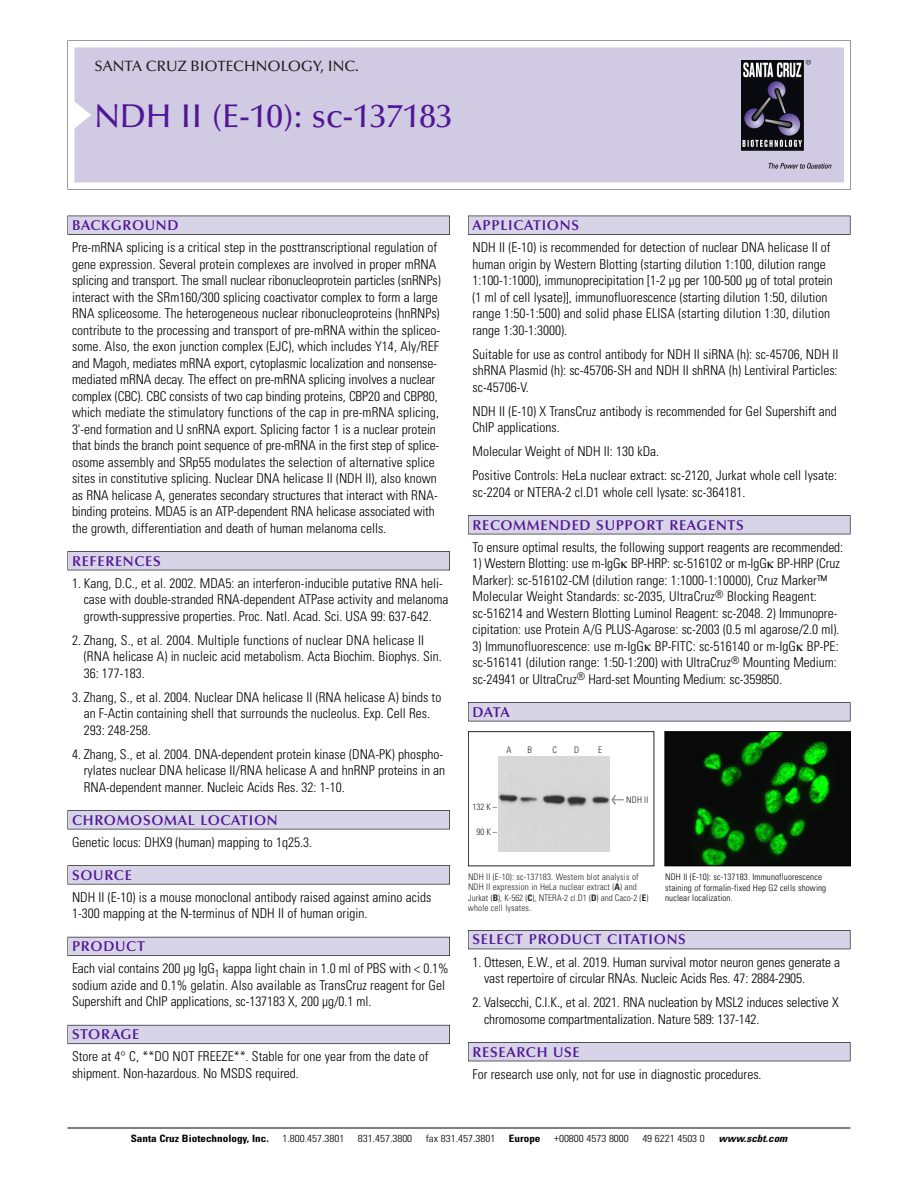
<style>
.page{position:relative;width:918px;height:1188px;background:#fff}
.page>*{position:absolute;margin:0;border:0;box-sizing:border-box;transform-origin:0 0}
.t1{font:500 33px "Optima";color:#511695}
.t2{font:500 15px "Optima";color:#231f20}
.t3{font:600 14.25px "Optima";letter-spacing:.05em;color:#511695}
.t4{font:300 condensed 13.5px/16.5px "Univers";color:#000}
.t5{font:300 condensed 10.2px "Univers";color:#000;scale:1.1 1}
.t6{font:700 condensed 10.2px "Univers";color:#000;scale:1.1 1}
.t7{font:italic 700 condensed 10.2px "Univers";color:#000;scale:1.1 1}
.t8{font:300 condensed 9px/10.5px "Univers";letter-spacing:.015em;color:#272627}
.t9{font:300 condensed 9px/10.5px "Univers";letter-spacing:.015em;color:#000}
.s1{font-family:"Meta Plus";font-weight:400;font-stretch:normal;font-size:10.5px}
.s2{font-weight:700}
</style>
<div class="page">
<svg style="left:68px;top:40px;width:783px;height:149px"></svg>
<div style="left:74px;top:47px;width:770px;height:135px;background:#d1cae3"></div>
<img style="left:741px;top:60px;width:90px;height:108px">
<div style="left:68px;top:216px;width:382px;height:19px;background:#535256"></div>
<div style="left:68px;top:216px;width:381px;height:18px;background:#d7d4e8"></div>
<div style="left:68px;top:551px;width:382px;height:19px;background:#515155"></div>
<div style="left:68px;top:552px;width:381px;height:18px;background:#d7d4e8"></div>
<div style="left:68px;top:810px;width:382px;height:19px;background:#545357"></div>
<div style="left:68px;top:811px;width:381px;height:18px;background:#d7d4e8"></div>
<div style="left:68px;top:865px;width:382px;height:19px;background:#575659"></div>
<div style="left:68px;top:866px;width:381px;height:18px;background:#d7d4e8"></div>
<div style="left:68px;top:937px;width:382px;height:19px;background:#595860"></div>
<div style="left:68px;top:937px;width:381px;height:18px;background:#d7d4e8"></div>
<div style="left:68px;top:1025px;width:382px;height:19px;background:#64626c"></div>
<div style="left:68px;top:1025px;width:381px;height:18px;background:#d7d4e8"></div>
<div style="left:468px;top:216px;width:382px;height:19px;background:#535256"></div>
<div style="left:468px;top:216px;width:382px;height:18px;background:#d7d4e8"></div>
<div style="left:468px;top:515px;width:382px;height:19px;background:#515155"></div>
<div style="left:468px;top:516px;width:382px;height:18px;background:#d7d4e8"></div>
<div style="left:468px;top:702px;width:382px;height:19px;background:#545357"></div>
<div style="left:468px;top:703px;width:382px;height:18px;background:#d7d4e8"></div>
<div style="left:468px;top:930px;width:382px;height:19px;background:#525158"></div>
<div style="left:468px;top:931px;width:382px;height:18px;background:#d7d4e8"></div>
<div style="left:468px;top:1042px;width:382px;height:19px;background:#515056"></div>
<div style="left:468px;top:1043px;width:382px;height:18px;background:#d7d4e8"></div>
<hr style="left:68px;top:1128px;width:782px;height:1px;background:#000">
<img style="left:666px;top:733px;width:183px;height:131px">
<div style="left:664px;top:731px;width:187px;height:135px;border:1px solid #000"></div>
<div style="left:468px;top:731px;width:186px;height:135px;border:1px solid #272627"></div>
<img style="left:498px;top:756px;width:111px;height:96px">
<p class="t2" style="left:94px;top:60px;width:266px">SANTA CRUZ BIOTECHNOLOGY, INC.</p>
<p class="t1" style="left:94px;top:102px;width:360px">NDH II (E-10): sc-137183</p>
<p class="t3" style="left:72px;top:219px;width:108px">BACKGROUND</p>
<p class="t4" style="left:72px;top:240px;width:370px">Pre-mRNA splicing is a critical step in the posttranscriptional regulation of gene expression. Several protein complexes are involved in proper mRNA splicing and transport. The small nuclear ribonucleoprotein particles (snRNPs) interact with the SRm160/300 splicing coactivator complex to form a large RNA spliceosome. The heterogeneous nuclear ribonucleoproteins (hnRNPs) contribute to the processing and transport of pre-mRNA within the spliceo&shy;some. Also, the exon junction complex (EJC), which includes Y14, Aly/REF and Magoh, mediates mRNA export, cytoplasmic localization and nonsense&shy;mediated mRNA decay. The effect on pre-mRNA splicing involves a nuclear complex (CBC). CBC consists of two cap binding proteins, CBP20 and CBP80, which mediate the stimulatory functions of the cap in pre-mRNA splicing, 3'-end formation and U snRNA export. Splicing factor 1 is a nuclear protein that binds the branch point sequence of pre-mRNA in the first step of splice&shy;osome assembly and SRp55 modulates the selection of alternative splice sites in constitutive splicing. Nuclear DNA helicase II (NDH II), also known as RNA helicase A, generates secondary structures that interact with RNA&shy;binding proteins. MDA5 is an ATP-dependent RNA helicase associated with the growth, differentiation and death of human melanoma cells.</p>
<p class="t3" style="left:72px;top:555px;width:90px">REFERENCES</p>
<p class="t4" style="left:84px;top:576px;width:366px;text-indent:-12px">1. Kang, D.C., et al. 2002. MDA5: an interferon-inducible putative RNA heli&shy;case with double-stranded RNA-dependent ATPase activity and melanoma growth-suppressive properties. Proc. Natl. Acad. Sci. USA 99: 637-642.</p>
<p class="t4" style="left:84px;top:633px;width:360px;text-indent:-12px">2. Zhang, S., et al. 2004. Multiple functions of nuclear DNA helicase II (RNA helicase A) in nucleic acid metabolism. Acta Biochim. Biophys. Sin.<br>36: 177-183.</p>
<p class="t4" style="left:84px;top:690px;width:359px;text-indent:-12px">3. Zhang, S., et al. 2004. Nuclear DNA helicase II (RNA helicase A) binds to an F-Actin containing shell that surrounds the nucleolus. Exp. Cell Res.<br>293: 248-258.</p>
<p class="t4" style="left:84px;top:747px;width:363px;text-indent:-12px">4. Zhang, S., et al. 2004. DNA-dependent protein kinase (DNA-PK) phospho&shy;rylates nuclear DNA helicase II/RNA helicase A and hnRNP proteins in an<br>RNA-dependent manner. Nucleic Acids Res. 32: 1-10.</p>
<p class="t3" style="left:72px;top:814px;width:207px">CHROMOSOMAL LOCATION</p>
<p class="t4" style="left:72px;top:835px;width:242px">Genetic locus: DHX9 (human) mapping to 1q25.3.</p>
<p class="t3" style="left:72px;top:869px;width:61px">SOURCE</p>
<p class="t4" style="left:72px;top:890px;width:361px">NDH II (E-10) is a mouse monoclonal antibody raised against amino acids<br>1-300 mapping at the N-terminus of NDH II of human origin.</p>
<p class="t3" style="left:72px;top:940px;width:74px">PRODUCT</p>
<p class="t4" style="left:72px;top:962px;width:378px">Each vial contains 200 µg IgG<sub>1</sub> kappa light chain in 1.0 ml of PBS with &lt; 0.1% sodium azide and 0.1% gelatin. Also available as TransCruz reagent for Gel<br>Supershift and ChIP applications, sc-137183 X, 200 µg/0.1 ml.</p>
<p class="t3" style="left:72px;top:1029px;width:69px">STORAGE</p>
<p class="t4" style="left:72px;top:1050px;width:358px">Store at 4° C, **DO NOT FREEZE**. Stable for one year from the date of shipment. Non-hazardous. No MSDS required.</p>
<p class="t3" style="left:473px;top:219px;width:108px">APPLICATIONS</p>
<p class="t4" style="left:473px;top:240px;width:362px">NDH II (E-10) is recommended for detection of nuclear DNA helicase II of human origin by Western Blotting (starting dilution 1:100, dilution range 1:100-1:1000), immunoprecipitation [1-2 µg per 100-500 µg of total protein (1 ml of cell lysate)], immunofluorescence (starting dilution 1:50, dilution range 1:50-1:500) and solid phase ELISA (starting dilution 1:30, dilution range 1:30-1:3000).</p>
<p class="t4" style="left:473px;top:347px;width:367px;text-align:justify">Suitable for use as control antibody for NDH II siRNA (h): sc-45706, NDH II shRNA Plasmid (h): sc-45706-SH and NDH II shRNA (h) Lentiviral Particles: sc-45706-V.</p>
<p class="t4" style="left:473px;top:404px;width:366px">NDH II (E-10) X TransCruz antibody is recommended for Gel Supershift and<br>ChIP applications.</p>
<p class="t4" style="left:473px;top:444px;width:188px">Molecular Weight of NDH II: 130 kDa.</p>
<p class="t4" style="left:473px;top:468px;width:366px">Positive Controls: HeLa nuclear extract: sc-2120, Jurkat whole cell lysate: sc-2204 or NTERA-2 cl.D1 whole cell lysate: sc-364181.</p>
<p class="t3" style="left:473px;top:519px;width:273px">RECOMMENDED SUPPORT REAGENTS</p>
<p class="t4" style="left:473px;top:540px;width:372px">To ensure optimal results, the following support reagents are recommended:</p>
<p class="t4" style="left:473px;top:556px;width:369px">1) Western Blotting: use m-IgG BP-HRP: sc-516102 or m-IgG BP-HRP (Cruz Marker): sc-516102-CM (dilution range: 1:1000-1:10000), Cruz Marker™ Molecular Weight Standards: sc-2035, UltraCruz<sup>®</sup> Blocking Reagent: sc-516214 and Western Blotting Luminol Reagent: sc-2048. 2) Immunopre&shy;cipitation: use Protein A/G PLUS-Agarose: sc-2003 (0.5 ml agarose/2.0 ml).</p>
<p class="t4" style="left:473px;top:639px;width:368px">3) Immunofluorescence: use m-IgG BP-FITC: sc-516140 or m-IgG BP-PE: sc-516141 (dilution range: 1:50-1:200) with UltraCruz<sup>®</sup> Mounting Medium: sc-24941 or UltraCruz<sup>®</sup> Hard-set Mounting Medium: sc-359850.</p>
<p class="t3" style="left:473px;top:706px;width:39px">DATA</p>
<p class="t8" style="left:506px;top:746px;width:7px">A</p>
<p class="t8" style="left:527px;top:746px;width:6px">B</p>
<p class="t8" style="left:553px;top:746px;width:6px">C</p>
<p class="t8" style="left:574px;top:746px;width:7px">D</p>
<p class="t8" style="left:598px;top:746px;width:5px">E</p>
<p class="t8" style="left:472px;top:803px;width:26px">132 K –</p>
<p class="t8" style="left:476px;top:827px;width:22px">90K–</p>
<p class="t8" style="left:612px;top:796px;width:38px"><span class="s1">&lt;</span> NDH II</p>
<p class="t8" style="left:468px;top:872px;width:182px">NDH II (E-10): sc-137183. Western blot analysis of NDH II expression in HeLa nuclear extract (<span class="s2">A</span>) and Jurkat (<span class="s2">B</span>), K-562 (<span class="s2">C</span>), NTERA-2 cl.D1 (<span class="s2">D</span>) and Caco-2 (<span class="s2">E</span>) whole cell lysates.</p>
<p class="t9" style="left:665px;top:873px;width:163px">NDH II (E-10): sc-137183. Immunofluorescence staining of formalin-fixed Hep G2 cells showing nuclear localization.</p>
<p class="t3" style="left:473px;top:934px;width:215px">SELECT PRODUCT CITATIONS</p>
<p class="t4" style="left:484px;top:955px;width:358px;text-indent:-12px">1. Ottesen, E.W., et al. 2019. Human survival motor neuron genes generate a vast repertoire of circular RNAs. Nucleic Acids Res. 47: 2884-2905.</p>
<p class="t4" style="left:484px;top:995px;width:356px;text-indent:-12px">2. Valsecchi, C.I.K., et al. 2021. RNA nucleation by MSL2 induces selective X chromosome compartmentalization. Nature 589: 137-142.</p>
<p class="t3" style="left:473px;top:1046px;width:109px">RESEARCH USE</p>
<p class="t4" style="left:473px;top:1067px;width:291px">For research use only, not for use in diagnostic procedures.</p>
<p class="t6" style="left:131px;top:1135px;width:127px">Santa Cruz Biotechnology, Inc.</p>
<p class="t5" style="left:282px;top:1135px;width:58px">1.800.457.3801</p>
<p class="t5" style="left:358px;top:1135px;width:51px">831.457.3800</p>
<p class="t5" style="left:426px;top:1135px;width:65px">fax 831.457.3801</p>
<p class="t6" style="left:509px;top:1135px;width:30px">Europe</p>
<p class="t5" style="left:554px;top:1135px;width:69px">+00800 4573 8000</p>
<p class="t5" style="left:642px;top:1135px;width:58px">49 6221 4503 0</p>
<p class="t7" style="left:719px;top:1135px;width:66px">www.scbt.com</p>
</div>
